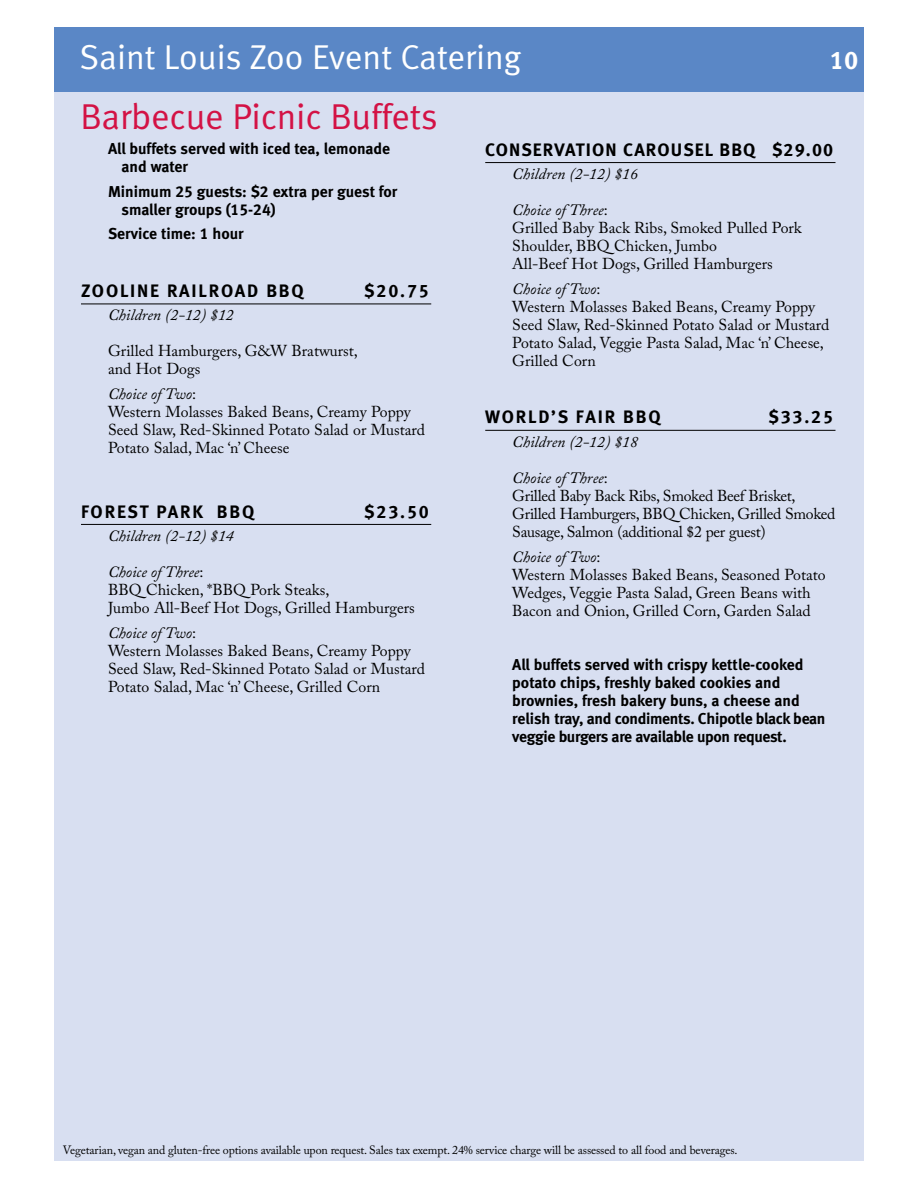
<style>
.page{position:relative;width:918px;height:1188px;background:#fff}
.page>*{position:absolute;margin:0;border:0;box-sizing:border-box;transform-origin:0 0}
.t1{font:36px "Meta Normal LF";letter-spacing:-.005em;color:#d31245}
.t2{font:34.5px "Meta Normal LF";color:#fff}
.t3{font:25.5px "Meta Bold LF";color:#fff}
.t4{font:18px "Meta Bold LF";letter-spacing:.1em;color:#000}
.t5{font:18px "Meta Bold LF";letter-spacing:.06em;color:#000}
.t6{font:15.75px/18px "Adobe Caslon Pro";color:#000}
.t7{font:15.75px/18px "Meta Bold LF";letter-spacing:-.005em;color:#000}
.t8{font:15.75px/18px "Adobe Caslon Pro";letter-spacing:-.02em;color:#000}
.t9{font:italic 15.75px "Adobe Caslon Pro";color:#000}
.t10{font:12px "Adobe Caslon Pro";letter-spacing:-.01em;color:#000}
.s1{font-style:italic}
</style>
<div class="page">
<div style="left:54px;top:37px;width:810px;height:1124px;background:#d8dff1"></div>
<div style="left:54px;top:27px;width:810px;height:64px;background:#5a87c6"></div>
<hr style="left:81px;top:304px;width:350px;height:1px;background:#000">
<hr style="left:81px;top:524px;width:350px;height:1px;background:#000">
<hr style="left:485px;top:162px;width:351px;height:1px;background:#000">
<hr style="left:485px;top:430px;width:351px;height:1px;background:#000">
<h2 class="t2" style="left:80px;top:37px;width:443px">Saint Louis Zoo Event Catering</h2>
<h3 class="t3" style="left:830px;top:45px;width:30px">10</h3>
<h1 class="t1" style="left:81px;top:96px;width:359px">Barbecue Picnic Buffets</h1>
<p class="t7" style="left:121px;top:139px;width:270px;text-indent:-13px">All buffets served with iced tea, lemonade and water</p>
<p class="t7" style="left:121px;top:182px;width:277px;text-indent:-13px">Minimum 25 guests: $2 extra per guest for smaller groups (15-24)</p>
<p class="t7" style="left:108px;top:225px;width:137px">Service time: 1 hour</p>
<p class="t4" style="left:81px;top:280px;width:224px">ZOOLINE RAILROAD BBQ</p>
<p class="t4" style="left:364px;top:280px;width:66px">$20.75</p>
<p class="t9" style="left:108px;top:306px;width:127px">Children (2-12) $12</p>
<p class="t6" style="left:108px;top:342px;width:251px">Grilled Hamburgers, G&amp;W Bratwurst, and Hot Dogs</p>
<p class="t6" style="left:108px;top:385px;width:319px"><span class="s1">Choice of Two</span>:<br>Western Molasses Baked Beans, Creamy Poppy Seed Slaw, Red-Skinned Potato Salad or Mustard Potato Salad, Mac ‘n’ Cheese</p>
<p class="t4" style="left:81px;top:501px;width:175px">FOREST PARK BBQ</p>
<p class="t4" style="left:364px;top:501px;width:66px">$23.50</p>
<p class="t9" style="left:108px;top:526px;width:127px">Children (2-12) $14</p>
<p class="t6" style="left:108px;top:563px;width:308px"><span class="s1">Choice of Three</span>:<br>BBQ Chicken, *BBQ Pork Steaks,<br>Jumbo All-Beef Hot Dogs, Grilled Hamburgers</p>
<p class="t6" style="left:108px;top:623px;width:319px"><span class="s1">Choice of Two</span>:<br>Western Molasses Baked Beans, Creamy Poppy Seed Slaw, Red-Skinned Potato Salad or Mustard Potato Salad, Mac ‘n’ Cheese, Grilled Corn</p>
<p class="t5" style="left:485px;top:139px;width:349px">CONSERVATION CAROUSEL BBQ $29.00</p>
<p class="t9" style="left:512px;top:164px;width:127px">Children (2-12) $16</p>
<p class="t6" style="left:512px;top:201px;width:291px"><span class="s1">Choice of Three</span>:<br>Grilled Baby Back Ribs, Smoked Pulled Pork<br>Shoulder, BBQ Chicken, Jumbo<br>All-Beef Hot Dogs, Grilled Hamburgers</p>
<p class="t6" style="left:512px;top:279px;width:319px"><span class="s1">Choice of Two</span>:<br>Western Molasses Baked Beans, Creamy Poppy Seed Slaw, Red-Skinned Potato Salad or Mustard Potato Salad, Veggie Pasta Salad, Mac ‘n’ Cheese, Grilled Corn</p>
<p class="t4" style="left:485px;top:407px;width:177px">WORLD’S FAIR BBQ</p>
<p class="t4" style="left:768px;top:407px;width:66px">$33.25</p>
<p class="t9" style="left:512px;top:432px;width:127px">Children (2-12) $18</p>
<p class="t8" style="left:512px;top:468px;width:325px"><span class="s1">Choice of Three</span>:<br>Grilled Baby Back Ribs, Smoked Beef Brisket, Grilled Hamburgers, BBQ Chicken, Grilled Smoked Sausage, Salmon (additional $2 per guest)</p>
<p class="t6" style="left:512px;top:547px;width:315px"><span class="s1">Choice of Two</span>:<br>Western Molasses Baked Beans, Seasoned Potato Wedges, Veggie Pasta Salad, Green Beans with Bacon and Onion, Grilled Corn, Garden Salad</p>
<p class="t7" style="left:512px;top:655px;width:315px">All buffets served with crispy kettle-cooked potato chips, freshly baked cookies and brownies, fresh bakery buns, a cheese and relish tray, and condiments. Chipotle black bean veggie burgers are available upon request.</p>
<p class="t10" style="left:63px;top:1142px;width:676px">Vegetarian, vegan and gluten-free options available upon request. Sales tax exempt. 24% service charge will be assessed to all food and beverages.</p>
</div>
